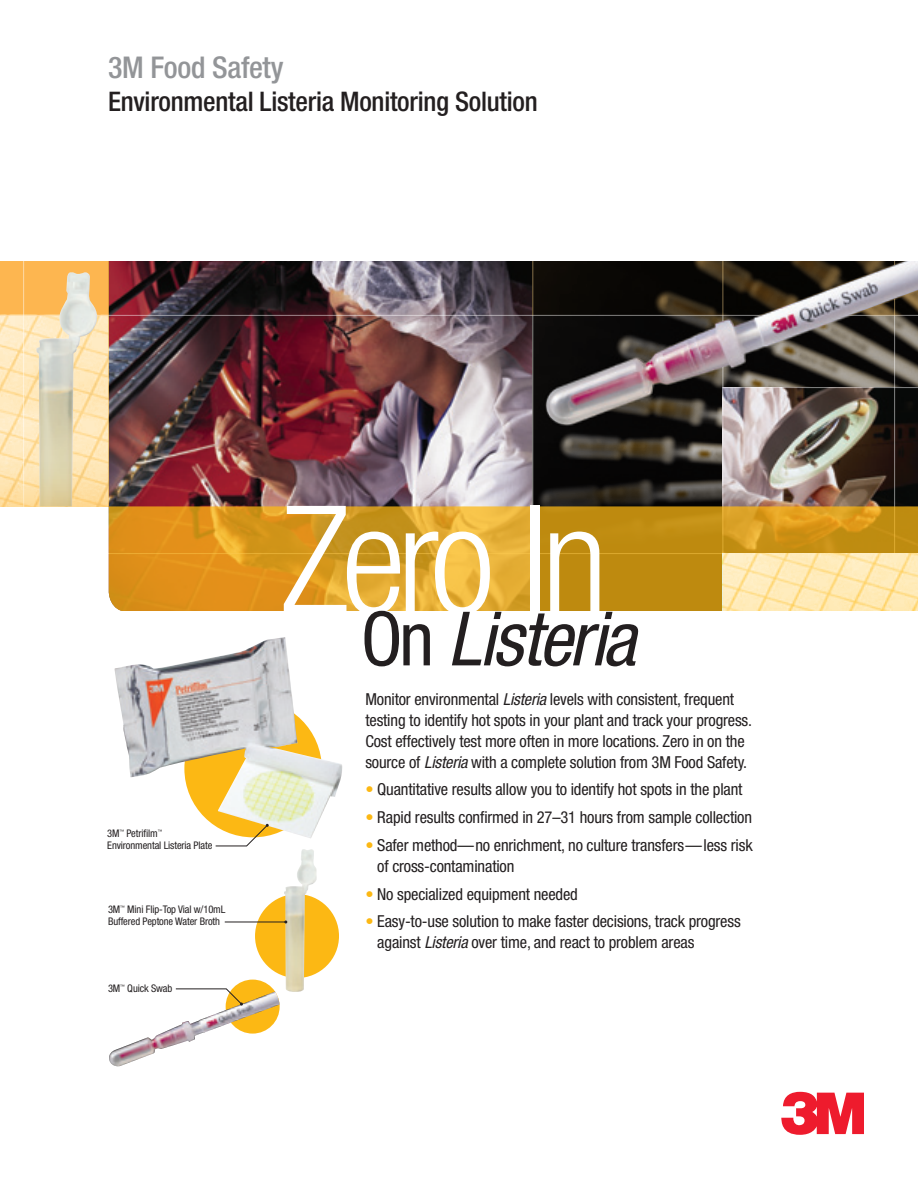
<style>
.page{position:relative;width:918px;height:1188px;background:#fff}
.page>*{position:absolute;margin:0;border:0;box-sizing:border-box;transform-origin:0 0}
.Montage_Messaging_1{font:300 condensed 150px "Helvetica Neue";letter-spacing:-.055em;color:#fff}
.Montage_Messaging_2{font:italic condensed 75px "Helvetica Neue";letter-spacing:-.03em;color:#231f20}
.t1{font:500 condensed 30px "Helvetica Neue";letter-spacing:-.01em;color:#939598}
.t2{font:500 condensed 27px "Helvetica Neue";letter-spacing:-.01em;color:#231f20}
.Cover_Copy_Block{font:condensed 16.5px/21px "Helvetica Neue";letter-spacing:-.01em;color:#231f20}
.Cover_Copy_Block-2{font:condensed 10.5px/12px "Helvetica Neue";letter-spacing:-.01em;color:#231f20}
.s1{font-style:normal}
.s2{font-style:italic}
.s3{color:#fcb814}
</style>
<div class="page">
<svg style="left:781px;top:1092px;width:83px;height:43px"></svg>
<div style="left:255px;top:894px;width:84px;height:84px;background:#fcb814;border-radius:50%"></div>
<img style="left:109px;top:261px;width:423px;height:245px">
<svg style="left:533px;top:316px;width:190px;height:190px;background:#211e1a"></svg>
<svg style="left:0;top:316px;width:109px;height:95px;background:#fee6b7"></svg>
<img style="left:724px;top:426px;width:194px;height:80px">
<hr style="left:894px;top:247px;width:1px;height:432px;background:#fff">
<svg style="left:109px;top:506px;width:809px;height:105px;background:#d3981f"></svg>
<div style="left:0;top:261px;width:109px;height:55px;background:#fdb650"></div>
<div style="left:532px;top:261px;width:386px;height:55px;background:linear-gradient(to bottom,#120e08,#0e0b06)"></div>
<svg style="left:723px;top:553px;width:195px;height:58px;background:#ffe8b0"></svg>
<hr style="left:23px;top:247px;width:1px;height:300px;background:#fff">
<hr style="left:0;top:315px;width:918px;height:1px;background:#fff">
<img style="left:37px;top:272px;width:62px;height:139px">
<svg style="left:0;top:411px;width:109px;height:95px;background:#f2dcac"></svg>
<img style="left:546px;top:261px;width:372px;height:165px">
<img style="left:284px;top:849px;width:33px;height:143px">
<div style="left:226px;top:980px;width:54px;height:54px;background:#fcb814;border-radius:50%"></div>
<img style="left:109px;top:992px;width:171px;height:74px">
<svg style="left:175px;top:988px;width:68px;height:18px"></svg>
<hr style="left:225px;top:922px;width:61px;height:1px;background:#231f20">
<img style="left:114px;top:637px;width:228px;height:201px">
<svg style="left:215px;top:824px;width:54px;height:23px"></svg>
<p class="t1" style="left:108px;top:49px;width:177px">3M Food Safety</p>
<p class="t2" style="left:108px;top:85px;width:431px">Environmental Listeria Monitoring Solution</p>
<p class="Cover_Copy_Block-2" style="left:107px;top:827px;width:107px">3M<sup>™</sup> Petrifilm<sup>™<br></sup>Environmental Listeria Plate</p>
<p class="Cover_Copy_Block-2" style="left:108px;top:903px;width:119px">3M<sup>™</sup> Mini Flip-Top Vial w/10mL<br>Buffered Peptone Water Broth</p>
<p class="Cover_Copy_Block-2" style="left:108px;top:982px;width:66px">3M<sup>™</sup> Quick Swab</p>
<p class="Montage_Messaging_1" style="left:280px;top:474px;width:329px">Zero In</p>
<p class="Montage_Messaging_2" style="left:361px;top:595px;width:276px"><span class="s1">On</span> Listeria</p>
<p class="Cover_Copy_Block" style="left:365px;top:688px;width:388px">Monitor environmental <span class="s2">Listeria</span> levels with consistent, frequent testing to identify hot spots in your plant and track your progress.<br>Cost effectively test more often in more locations. Zero in on the source of <span class="s2">Listeria</span> with a complete solution from 3M Food Safety.</p>
<p class="Cover_Copy_Block" style="left:365px;top:779px;width:379px"><span class="s3">•</span> Quantitative results allow you to identify hot spots in the plant</p>
<p class="Cover_Copy_Block" style="left:365px;top:807px;width:388px"><span class="s3">•</span> Rapid results confirmed in 27–31 hours from sample collection</p>
<p class="Cover_Copy_Block" style="left:377px;top:835px;width:377px;text-indent:-12px"><span class="s3">•</span> Safer method—no enrichment, no culture transfers—less risk of cross-contamination</p>
<p class="Cover_Copy_Block" style="left:365px;top:883px;width:214px"><span class="s3">•</span> No specialized equipment needed</p>
<p class="Cover_Copy_Block" style="left:377px;top:911px;width:365px;text-indent:-12px"><span class="s3">•</span> Easy-to-use solution to make faster decisions, track progress against <span class="s2">Listeria</span> over time, and react to problem areas</p>
</div>
